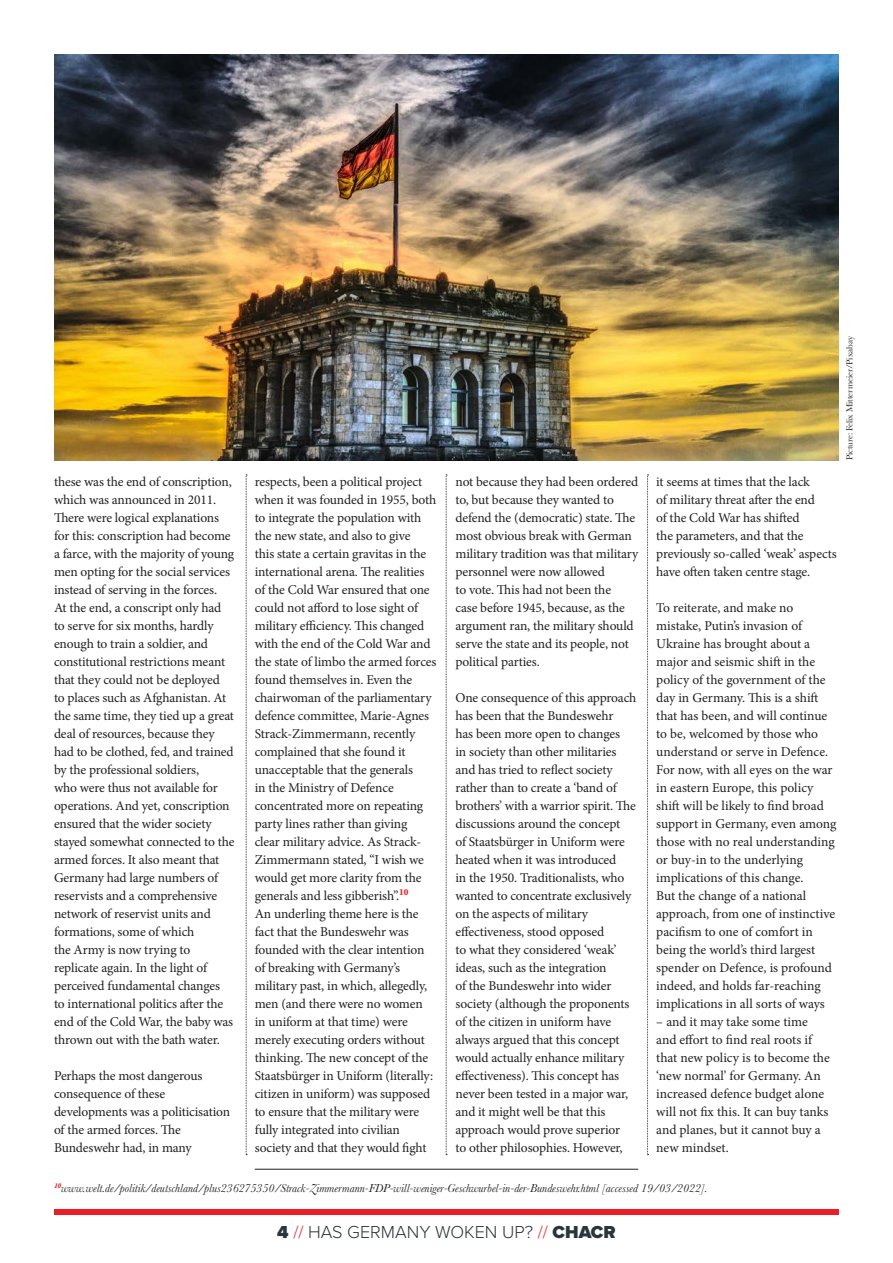
<style>
.page{position:relative;width:893px;height:1263px;background:#fff}
.page>*{position:absolute;margin:0;border:0;box-sizing:border-box;transform-origin:0 0}
.t1{font:300 18px "Proxima Nova";color:#29363e}
.t2{font:13.5px/18px "Minion Pro";letter-spacing:-.01em;color:#231f20}
.t3{font:italic 12px "Baskerville";color:#231f20}
.t4{font:9px "Baskerville";letter-spacing:-.01em;color:#231f20}
.s1{font-weight:900}
.s2{color:#ee1d23}
</style>
<div class="page">
<div style="left:54px;top:1209px;width:785px;height:6px;background:#ee1d23"></div>
<img style="left:54px;top:54px;width:785px;height:406px">
<hr style="left:255px;top:1169px;width:383px;height:1px;background:#231f20">
<svg style="left:246px;top:475px;width:1px;height:680px"></svg>
<svg style="left:446px;top:475px;width:1px;height:680px"></svg>
<svg style="left:647px;top:475px;width:2px;height:680px"></svg>
<p class="t2" style="left:656px;top:473px;width:182px">it seems at times that the lack<br>of military threat after the end<br>of the Cold War has shifted<br>the parameters, and that the previously so-called ‘weak’ aspects have often taken centre stage.</p>
<p class="t2" style="left:656px;top:599px;width:182px">To reiterate, and make no mistake, Putin’s invasion of<br>Ukraine has brought about a major and seismic shift in the policy of the government of the day in Germany. This is a shift that has been, and will continue to be, welcomed by those who understand or serve in Defence.<br>For now, with all eyes on the war in eastern Europe, this policy shift will be likely to find broad support in Germany, even among those with no real understanding or buy-in to the underlying implications of this change.<br>But the change of a national approach, from one of instinctive pacifism to one of comfort in being the world’s third largest spender on Defence, is profound indeed, and holds far-reaching implications in all sorts of ways</p>
<p class="t2" style="left:656px;top:1013px;width:175px">– and it may take some time and effort to find real roots if that new policy is to become the ‘new normal’ for Germany. An increased defence budget alone will not fix this. It can buy tanks and planes, but it cannot buy a new mindset.</p>
<p class="t3" style="left:54px;top:1180px;width:655px"><sup>10</sup>www.welt.de/politik/deutschland/plus236275350/Strack-Zimmermann-FDP-will-weniger-Geschwurbel-in-der-Bundeswehr.html [accessed 19/03/2022].</p>
<p class="t2" style="left:255px;top:473px;width:183px">respects, been a political project when it was founded in 1955, both to integrate the population with the new state, and also to give<br>this state a certain gravitas in the international arena. The realities of the Cold War ensured that one could not afford to lose sight of military efficiency. This changed with the end of the Cold War and the state of limbo the armed forces found themselves in. Even the chairwoman of the parliamentary defence committee, Marie-Agnes<br>Strack-Zimmermann, recently complained that she found it unacceptable that the generals<br>in the Ministry of Defence concentrated more on repeating party lines rather than giving<br>clear military advice. As Strack-<br>Zimmermann stated, “I wish we would get more clarity from the generals and less gibberish”.<sup>10<br></sup>An underling theme here is the fact that the Bundeswehr was founded with the clear intention of breaking with Germany’s military past, in which, allegedly, men (and there were no women in uniform at that time) were merely executing orders without thinking. The new concept of the<br>Staatsbürger in Uniform (literally: citizen in uniform) was supposed to ensure that the military were fully integrated into civilian society and that they would fight</p>
<p class="t2" style="left:455px;top:473px;width:184px">not because they had been ordered to, but because they wanted to defend the (democratic) state. The most obvious break with German military tradition was that military personnel were now allowed<br>to vote. This had not been the<br>case before 1945, because, as the argument ran, the military should serve the state and its people, not political parties.</p>
<p class="t2" style="left:54px;top:473px;width:182px">these was the end of conscription, which was announced in 2011.<br>There were logical explanations for this: conscription had become a farce, with the majority of young men opting for the social services instead of serving in the forces.<br>At the end, a conscript only had to serve for six months, hardly enough to train a soldier, and constitutional restrictions meant that they could not be deployed<br>to places such as Afghanistan. At the same time, they tied up a great deal of resources, because they had to be clothed, fed, and trained by the professional soldiers,<br>who were thus not available for operations. And yet, conscription ensured that the wider society stayed somewhat connected to the armed forces. It also meant that<br>Germany had large numbers of reservists and a comprehensive network of reservist units and formations, some of which<br>the Army is now trying to replicate again. In the light of perceived fundamental changes<br>to international politics after the end of the Cold War, the baby was thrown out with the bath water.</p>
<p class="t2" style="left:54px;top:1067px;width:178px">Perhaps the most dangerous consequence of these developments was a politicisation of the armed forces. The<br>Bundeswehr had, in many</p>
<p class="t2" style="left:455px;top:689px;width:182px">One consequence of this approach has been that the Bundeswehr<br>has been more open to changes<br>in society than other militaries and has tried to reflect society rather than to create a ‘band of brothers’ with a warrior spirit. The discussions around the concept<br>of Staatsbürger in Uniform were heated when it was introduced<br>in the 1950. Traditionalists, who wanted to concentrate exclusively on the aspects of military effectiveness, stood opposed<br>to what they considered ‘weak’ ideas, such as the integration<br>of the Bundeswehr into wider society (although the proponents of the citizen in uniform have always argued that this concept would actually enhance military effectiveness). This concept has never been tested in a major war, and it might well be that this approach would prove superior<br>to other philosophies. However,</p>
<p class="t4" style="left:844px;top:460px;width:125px;rotate:-90deg">Picture: Felix Mittermeier/Pixabay</p>
<p class="t1" style="left:277px;top:1218px;width:340px"><span class="s1">4</span> <span class="s2">//</span> HAS GERMANY WOKEN UP? <span class="s2">//</span> <span class="s1">CHACR</span></p>
</div>
